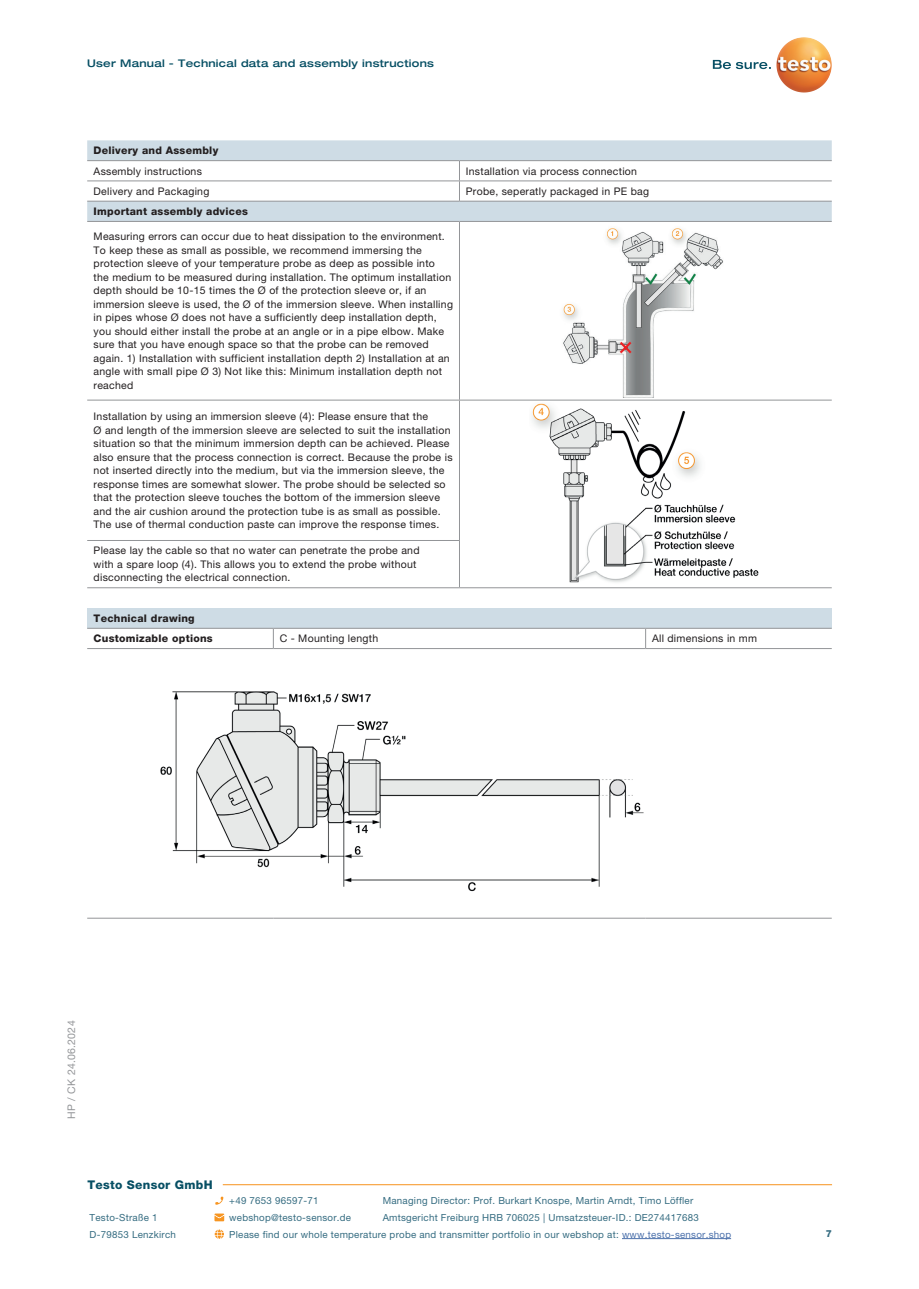
<style>
.page{position:relative;width:919px;height:1289px;background:#fff}
.page>*{position:absolute;margin:0;border:0;box-sizing:border-box;transform-origin:0 0}
.t1{font:800 12px "Helvetica Neue LTW1 G";letter-spacing:.025em;color:#074f64}
.t2{font:10.5px/13.5px "Helvetica Neue LTW1 G";letter-spacing:.025em;color:#231f20}
.t3{font:800 10.5px/20.2px "Helvetica Neue LTW1 G";letter-spacing:.025em;color:#231f20}
.t4{font:500 expanded 10.5px "Helvetica Neue LT Com";letter-spacing:.025em;color:#074f64}
.t5{font:10.5px "Helvetica Neue LTW1 G";letter-spacing:.025em;color:#939598}
.t6{font:9.75px "Helvetica Neue LTW1 G";letter-spacing:.025em;color:#356c81}
.t7{font:800 9.75px "Helvetica Neue LTW1 G";color:#356c81}
.s1{color:#4d72ac}
</style>
<div class="page">
<svg style="left:87px;top:140px;width:744px;height:81px"></svg>
<svg style="left:459px;top:161px;width:1px;height:40px"></svg>
<hr style="left:87px;top:221px;width:372px;height:1px;background:#939598">
<hr style="left:459px;top:221px;width:372px;height:1px;background:#939598">
<hr style="left:459px;top:222px;width:1px;height:178px;background:#939598">
<hr style="left:87px;top:400px;width:372px;height:1px;background:#939598">
<hr style="left:459px;top:400px;width:372px;height:1px;background:#939598">
<hr style="left:459px;top:400px;width:1px;height:140px;background:#939598">
<hr style="left:87px;top:540px;width:373px;height:1px;background:#939598">
<hr style="left:459px;top:541px;width:1px;height:46px;background:#939598">
<hr style="left:87px;top:587px;width:372px;height:1px;background:#939598">
<hr style="left:459px;top:587px;width:372px;height:1px;background:#939598">
<hr style="left:87px;top:180px;width:372px;height:1px;background:#939598">
<hr style="left:459px;top:180px;width:372px;height:1px;background:#939598">
<hr style="left:87px;top:201px;width:372px;height:1px;background:#939598">
<hr style="left:459px;top:201px;width:372px;height:1px;background:#939598">
<hr style="left:87px;top:160px;width:372px;height:1px;background:#939598">
<hr style="left:459px;top:160px;width:372px;height:1px;background:#939598">
<img style="left:563px;top:228px;width:160px;height:170px">
<img style="left:532px;top:403px;width:227px;height:180px">
<div style="left:87px;top:608px;width:744px;height:20px;background:#cedce5"></div>
<hr style="left:87px;top:628px;width:186px;height:1px;background:#939598">
<hr style="left:273px;top:628px;width:372px;height:1px;background:#939598">
<svg style="left:273px;top:628px;width:1px;height:20px"></svg>
<hr style="left:645px;top:628px;width:186px;height:1px;background:#939598">
<svg style="left:645px;top:628px;width:1px;height:20px"></svg>
<hr style="left:87px;top:648px;width:186px;height:1px;background:#939598">
<hr style="left:273px;top:648px;width:372px;height:1px;background:#939598">
<hr style="left:645px;top:648px;width:186px;height:1px;background:#939598">
<hr style="left:87px;top:917px;width:186px;height:1px;background:#939598">
<hr style="left:273px;top:917px;width:372px;height:1px;background:#939598">
<hr style="left:645px;top:917px;width:186px;height:1px;background:#939598">
<img style="left:160px;top:691px;width:484px;height:201px">
<svg style="left:790px;top:37px;width:13px;height:4px"></svg>
<svg style="left:712px;top:60px;width:58px;height:9px"></svg>
<svg style="left:215px;top:1196px;width:8px;height:8px"></svg>
<svg style="left:214px;top:1213px;width:10px;height:8px"></svg>
<svg style="left:215px;top:1229px;width:9px;height:9px"></svg>
<hr style="left:622px;top:1238px;width:109px;height:1px;background:#4d72ac">
<hr style="left:223px;top:1184px;width:609px;height:1px;background:#f7931d">
<p class="t4" style="left:87px;top:57px;width:348px">User Manual - Technical data and assembly instructions</p>
<p class="t3" style="left:94px;top:140px;width:126px">Delivery and Assembly</p>
<p class="t2" style="left:94px;top:164px;width:110px">Assembly instructions</p>
<p class="t2" style="left:466px;top:164px;width:173px">Installation via process connection</p>
<p class="t2" style="left:94px;top:184px;width:117px">Delivery and Packaging</p>
<p class="t2" style="left:466px;top:184px;width:185px">Probe, seperatly packaged in PE bag</p>
<p class="t3" style="left:94px;top:201px;width:156px">Important assembly advices</p>
<p class="t2" style="left:94px;top:230px;width:361px">Measuring errors can occur due to heat dissipation to the environment.<br>To keep these as small as possible, we recommend immersing the protection sleeve of your temperature probe as deep as possible into<br>the medium to be measured during installation. The optimum installation depth should be 10-15 times the Ø of the protection sleeve or, if an immersion sleeve is used, the Ø of the immersion sleeve. When installing in pipes whose Ø does not have a sufficiently deep installation depth, you should either install the probe at an angle or in a pipe elbow. Make sure that you have enough space so that the probe can be removed again. 1) Installation with sufficient installation depth 2) Installation at an angle with small pipe Ø 3) Not like this: Minimum installation depth not reached</p>
<p class="t2" style="left:94px;top:409px;width:360px">Installation by using an immersion sleeve (4): Please ensure that the<br>Ø and length of the immersion sleeve are selected to suit the installation situation so that the minimum immersion depth can be achieved. Please also ensure that the process connection is correct. Because the probe is not inserted directly into the medium, but via the immersion sleeve, the response times are somewhat slower. The probe should be selected so that the protection sleeve touches the bottom of the immersion sleeve and the air cushion around the protection tube is as small as possible.<br>The use of thermal conduction paste can improve the response times.</p>
<p class="t2" style="left:94px;top:544px;width:327px">Please lay the cable so that no water can penetrate the probe and with a spare loop (4). This allows you to extend the probe without disconnecting the electrical connection.</p>
<p class="t3" style="left:94px;top:608px;width:121px">Technical drawing<br>Customizable options</p>
<p class="t2" style="left:280px;top:631px;width:100px">C - Mounting length</p>
<p class="t2" style="left:652px;top:631px;width:106px">All dimensions in mm</p>
<p class="t5" style="left:65px;top:1118px;width:100px;rotate:-90deg">HP / CK 24.06.2024</p>
<p class="t1" style="left:87px;top:1177px;width:127px">Testo Sensor GmbH</p>
<p class="t6" style="left:229px;top:1194px;width:91px">+49 7653 96597-71</p>
<p class="t6" style="left:383px;top:1194px;width:312px">Managing Director: Prof. Burkart Knospe, Martin Arndt, Timo Löffler</p>
<p class="t6" style="left:90px;top:1211px;width:69px">Testo-Straße 1</p>
<p class="t6" style="left:229px;top:1211px;width:123px">webshop@testo-sensor.de</p>
<p class="t6" style="left:383px;top:1211px;width:317px">Amtsgericht Freiburg HRB 706025 | Umsatzsteuer-ID.: DE274417683</p>
<p class="t6" style="left:90px;top:1228px;width:88px">D-79853 Lenzkirch</p>
<p class="t6" style="left:229px;top:1228px;width:503px">Please find our whole temperature probe and transmitter portfolio in our webshop at: <span class="s1">www.testo-sensor.shop</span></p>
<p class="t7" style="left:825px;top:1228px;width:8px">7</p>
</div>
